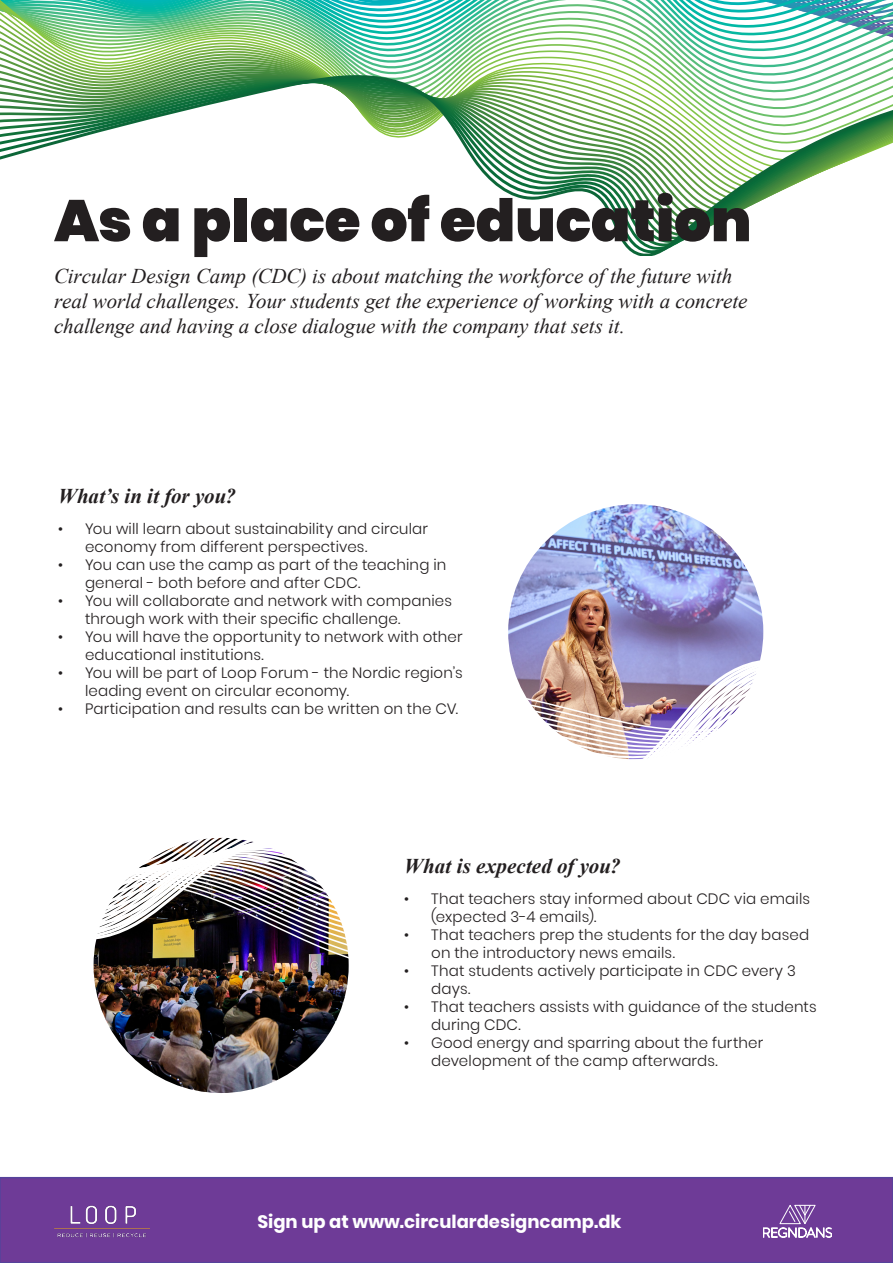
<style>
.page{position:relative;width:893px;height:1263px;background:#fff}
.page>*{position:absolute;margin:0;border:0;box-sizing:border-box;transform-origin:0 0}
.t1{font:900 58.5px "Poppins";letter-spacing:-.005em;color:#231f20}
.t2{font:italic 21px/25.2px "Times New Roman";letter-spacing:-.005em;color:#231f20}
.t3{font:italic 700 21px "Times New Roman";letter-spacing:.005em;color:#231f20}
.t4{font:700 18px "Poppins";color:#fff}
.t5{font:300 15px/18px "Poppins";letter-spacing:.01em;color:#231f20}
</style>
<div class="page">
<svg style="left:0;top:2px;width:893px;height:9px"></svg>
<svg style="left:0;top:11px;width:893px;height:10px"></svg>
<svg style="left:0;top:21px;width:893px;height:9px"></svg>
<svg style="left:0;top:30px;width:893px;height:10px"></svg>
<svg style="left:0;top:40px;width:893px;height:9px"></svg>
<svg style="left:0;top:49px;width:893px;height:10px"></svg>
<svg style="left:0;top:59px;width:893px;height:6px"></svg>
<svg style="left:0;top:67px;width:893px;height:188px"></svg>
<div style="left:0;top:1178px;width:893px;height:85px;background:#6e3b97"></div>
<div style="left:0;top:1177px;width:893px;height:86px;border:2px solid #55439b"></div>
<svg style="left:763px;top:1205px;width:69px;height:32px"></svg>
<img style="left:94px;top:838px;width:255px;height:255px;border-radius:128px">
<img style="left:54px;top:1205px;width:96px;height:33px">
<img style="left:548px;top:505px;width:175px;height:34px">
<svg style="left:539px;top:539px;width:193px;height:9px;background:#8990c4"></svg>
<svg style="left:532px;top:548px;width:208px;height:10px;background:#8c96c6"></svg>
<svg style="left:526px;top:558px;width:220px;height:9px;background:#99a6d9"></svg>
<svg style="left:520px;top:567px;width:231px;height:10px;background:#9aa6dd"></svg>
<svg style="left:516px;top:577px;width:239px;height:9px;background:#9ea8e0"></svg>
<svg style="left:513px;top:586px;width:245px;height:10px;background:#a5acde"></svg>
<svg style="left:511px;top:596px;width:250px;height:9px;background:#a29fce"></svg>
<svg style="left:509px;top:605px;width:253px;height:10px;background:#8f84b3"></svg>
<svg style="left:508px;top:615px;width:255px;height:9px;background:#8474a1"></svg>
<svg style="left:508px;top:624px;width:256px;height:10px;background:#83739b"></svg>
<svg style="left:508px;top:634px;width:256px;height:9px;background:#88789f"></svg>
<svg style="left:508px;top:643px;width:255px;height:10px;background:#9b8cb0"></svg>
<svg style="left:510px;top:653px;width:252px;height:9px;background:#a599bb"></svg>
<svg style="left:511px;top:662px;width:245px;height:10px;background:#b0a3be"></svg>
<svg style="left:514px;top:672px;width:242px;height:9px;background:#b7a6ba"></svg>
<svg style="left:518px;top:681px;width:235px;height:10px"></svg>
<svg style="left:523px;top:691px;width:225px;height:9px"></svg>
<img style="left:528px;top:700px;width:214px;height:10px">
<svg style="left:535px;top:710px;width:201px;height:9px"></svg>
<svg style="left:542px;top:719px;width:187px;height:10px"></svg>
<svg style="left:553px;top:729px;width:164px;height:31px"></svg>
<img style="left:96px;top:990px;width:251px;height:24px">
<img style="left:94px;top:980px;width:254px;height:10px">
<img style="left:93px;top:970px;width:256px;height:10px">
<img style="left:93px;top:960px;width:256px;height:10px">
<img style="left:93px;top:837px;width:256px;height:121px">
<p class="t1" style="left:54px;top:187px;width:699px">As a place of education</p>
<p class="t2" style="left:54px;top:263px;width:695px">Circular Design Camp (CDC) is about matching the workforce of the future with real world challenges. Your students get the experience of working with a concrete challenge and having a close dialogue with the company that sets it.</p>
<p class="t3" style="left:58px;top:482px;width:180px">What’s in it for you?</p>
<p class="t5" style="left:85px;top:519px;width:345px;text-indent:-27px">• You will learn about sustainability and circular economy from different perspectives.</p>
<p class="t5" style="left:85px;top:555px;width:363px;text-indent:-27px">• You can use the camp as part of the teaching in general - both before and after CDC.</p>
<p class="t5" style="left:85px;top:591px;width:368px;text-indent:-27px">• You will collaborate and network with companies through work with their specific challenge.</p>
<p class="t5" style="left:85px;top:627px;width:379px;text-indent:-27px">• You will have the opportunity to network with other educational institutions.</p>
<p class="t5" style="left:85px;top:663px;width:379px;text-indent:-27px">• You will be part of Loop Forum - the Nordic region’s leading event on circular economy.</p>
<p class="t5" style="left:58px;top:699px;width:402px">• Participation and results can be written on the CV.</p>
<p class="t3" style="left:404px;top:851px;width:218px">What is expected of you?</p>
<p class="t5" style="left:431px;top:889px;width:380px;text-indent:-27px">• That teachers stay informed about CDC via emails (expected 3-4 emails).</p>
<p class="t5" style="left:431px;top:925px;width:379px;text-indent:-27px">• That teachers prep the students for the day based on the introductory news emails.</p>
<p class="t5" style="left:431px;top:961px;width:366px;text-indent:-27px">• That students actively participate in CDC every 3 days.</p>
<p class="t5" style="left:431px;top:997px;width:387px;text-indent:-27px">• That teachers assists with guidance of the students during CDC.</p>
<p class="t5" style="left:431px;top:1033px;width:333px;text-indent:-27px">• Good energy and sparring about the further development of the camp afterwards.</p>
<p class="t4" style="left:257px;top:1211px;width:366px">Sign up at www.circulardesigncamp.dk</p>
</div>
